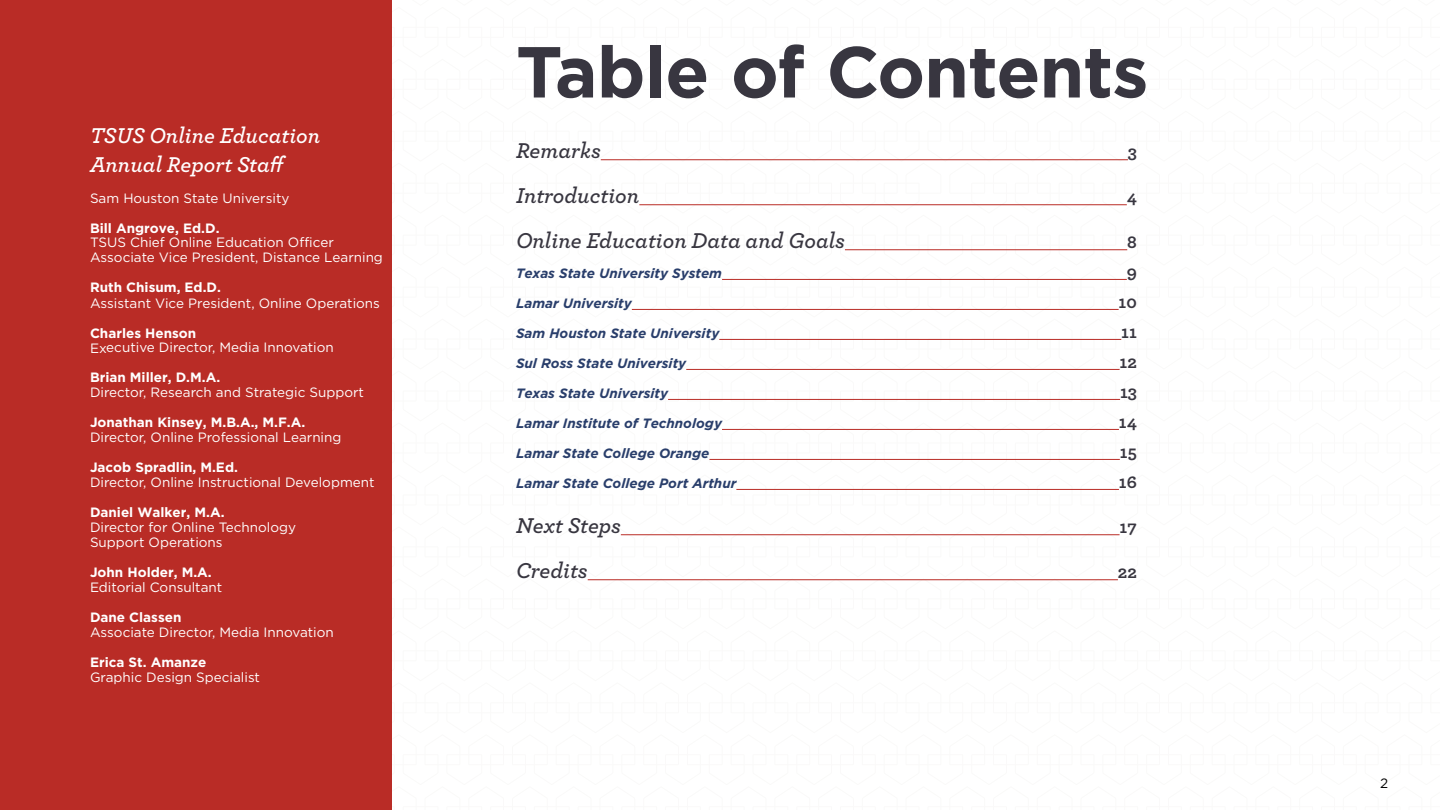
<style>
.page{position:relative;width:1440px;height:810px;background:#fff}
.page>*{position:absolute;margin:0;border:0;box-sizing:border-box;transform-origin:0 0}
.t1{font:700 72px "Gotham";letter-spacing:-.015em;color:#383640}
.t2{font:italic 600 22.5px "Archer";color:#383640}
.t3{font:italic 600 22.5px/30px "Archer";color:#fff}
.t4{font:700 18px "Archer";color:#383640}
.t5{font:13.5px/15px "Gotham";color:#fff}
.t6{font:italic 700 13.5px "Gotham";color:#293e6b}
.t7{font:700 13.5px "Gotham";color:#fff}
.t8{font:13.5px "Gotham";color:#000}
</style>
<div class="page">
<svg style="left:587px;top:159px;width:541px;height:422px"></svg>
<div style="left:0;top:0;width:392px;height:810px;background:#b92c26"></div>
<hr style="left:601px;top:159px;width:527px;height:1px;background:#b92c26">
<hr style="left:639px;top:204px;width:488px;height:1px;background:#b92c26">
<hr style="left:845px;top:249px;width:282px;height:1px;background:#b92c26">
<hr style="left:722px;top:279px;width:405px;height:1px;background:#b92c26">
<hr style="left:632px;top:309px;width:487px;height:1px;background:#b92c26">
<hr style="left:719px;top:339px;width:402px;height:1px;background:#b92c26">
<hr style="left:686px;top:369px;width:434px;height:1px;background:#b92c26">
<hr style="left:668px;top:399px;width:452px;height:1px;background:#b92c26">
<hr style="left:722px;top:429px;width:397px;height:1px;background:#b92c26">
<hr style="left:710px;top:459px;width:410px;height:1px;background:#b92c26">
<hr style="left:736px;top:489px;width:383px;height:1px;background:#b92c26">
<hr style="left:621px;top:534px;width:499px;height:1px;background:#b92c26">
<hr style="left:588px;top:579px;width:530px;height:1px;background:#b92c26">
<h2 class="t3" style="left:90px;top:118px;width:232px">TSUS Online Education<br>Annual Report Staff</h2>
<p class="t5" style="left:90px;top:190px;width:201px">Sam Houston State University</p>
<p class="t7" style="left:90px;top:220px;width:131px">Bill Angrove, Ed.D.</p>
<p class="t5" style="left:90px;top:235px;width:294px">TSUS Chief Online Education Officer<br>Associate Vice President, Distance Learning</p>
<p class="t7" style="left:90px;top:280px;width:133px">Ruth Chisum, Ed.D.</p>
<p class="t5" style="left:90px;top:295px;width:292px">Assistant Vice President, Online Operations</p>
<p class="t7" style="left:90px;top:325px;width:108px">Charles Henson</p>
<p class="t5" style="left:90px;top:340px;width:245px">Executive Director, Media Innovation</p>
<p class="t7" style="left:90px;top:370px;width:132px">Brian Miller, D.M.A.</p>
<p class="t5" style="left:90px;top:385px;width:276px">Director, Research and Strategic Support</p>
<p class="t7" style="left:90px;top:415px;width:217px">Jonathan Kinsey, M.B.A., M.F.A.</p>
<p class="t5" style="left:90px;top:430px;width:253px">Director, Online Professional Learning</p>
<p class="t7" style="left:90px;top:460px;width:150px">Jacob Spradlin, M.Ed.</p>
<p class="t5" style="left:90px;top:475px;width:286px">Director, Online Instructional Development</p>
<p class="t7" style="left:90px;top:505px;width:136px">Daniel Walker, M.A.</p>
<p class="t5" style="left:90px;top:520px;width:208px">Director for Online Technology<br>Support Operations</p>
<p class="t7" style="left:90px;top:565px;width:123px">John Holder, M.A.</p>
<p class="t5" style="left:90px;top:580px;width:134px">Editorial Consultant</p>
<p class="t7" style="left:90px;top:610px;width:93px">Dane Classen</p>
<p class="t5" style="left:90px;top:625px;width:245px">Associate Director, Media Innovation</p>
<p class="t7" style="left:90px;top:655px;width:118px">Erica St. Amanze</p>
<p class="t5" style="left:90px;top:670px;width:172px">Graphic Design Specialist</p>
<h1 class="t1" style="left:516px;top:30px;width:634px">Table of Contents</h1>
<h2 class="t2" style="left:516px;top:133px;width:86px">Remarks</h2>
<h3 class="t4" style="left:1128px;top:137px;width:11px">3</h3>
<h2 class="t2" style="left:516px;top:178px;width:125px">Introduction</h2>
<h3 class="t4" style="left:1127px;top:182px;width:12px">4</h3>
<h2 class="t2" style="left:516px;top:223px;width:330px">Online Education Data and Goals</h2>
<h3 class="t4" style="left:1127px;top:227px;width:11px">8</h3>
<p class="t6" style="left:516px;top:265px;width:208px">Texas State University System</p>
<h3 class="t4" style="left:1127px;top:257px;width:12px">9</h3>
<p class="t6" style="left:516px;top:295px;width:117px">Lamar University</p>
<h3 class="t4" style="left:1119px;top:287px;width:20px">10</h3>
<p class="t6" style="left:516px;top:325px;width:205px">Sam Houston State University</p>
<h3 class="t4" style="left:1121px;top:317px;width:17px">11</h3>
<p class="t6" style="left:516px;top:355px;width:172px">Sul Ross State University</p>
<h3 class="t4" style="left:1120px;top:347px;width:19px">12</h3>
<p class="t6" style="left:516px;top:385px;width:154px">Texas State University</p>
<h3 class="t4" style="left:1120px;top:377px;width:18px">13</h3>
<p class="t6" style="left:516px;top:415px;width:208px">Lamar Institute of Technology</p>
<h3 class="t4" style="left:1119px;top:407px;width:20px">14</h3>
<p class="t6" style="left:516px;top:445px;width:195px">Lamar State College Orange</p>
<h3 class="t4" style="left:1120px;top:437px;width:19px">15</h3>
<p class="t6" style="left:516px;top:475px;width:222px">Lamar State College Port Arthur</p>
<h3 class="t4" style="left:1119px;top:467px;width:20px">16</h3>
<h2 class="t2" style="left:516px;top:508px;width:106px">Next Steps</h2>
<h3 class="t4" style="left:1120px;top:512px;width:19px">17</h3>
<h2 class="t2" style="left:516px;top:553px;width:73px">Credits</h2>
<h3 class="t4" style="left:1118px;top:557px;width:21px">22</h3>
<p class="t8" style="left:1380px;top:775px;width:10px">2</p>
</div>
